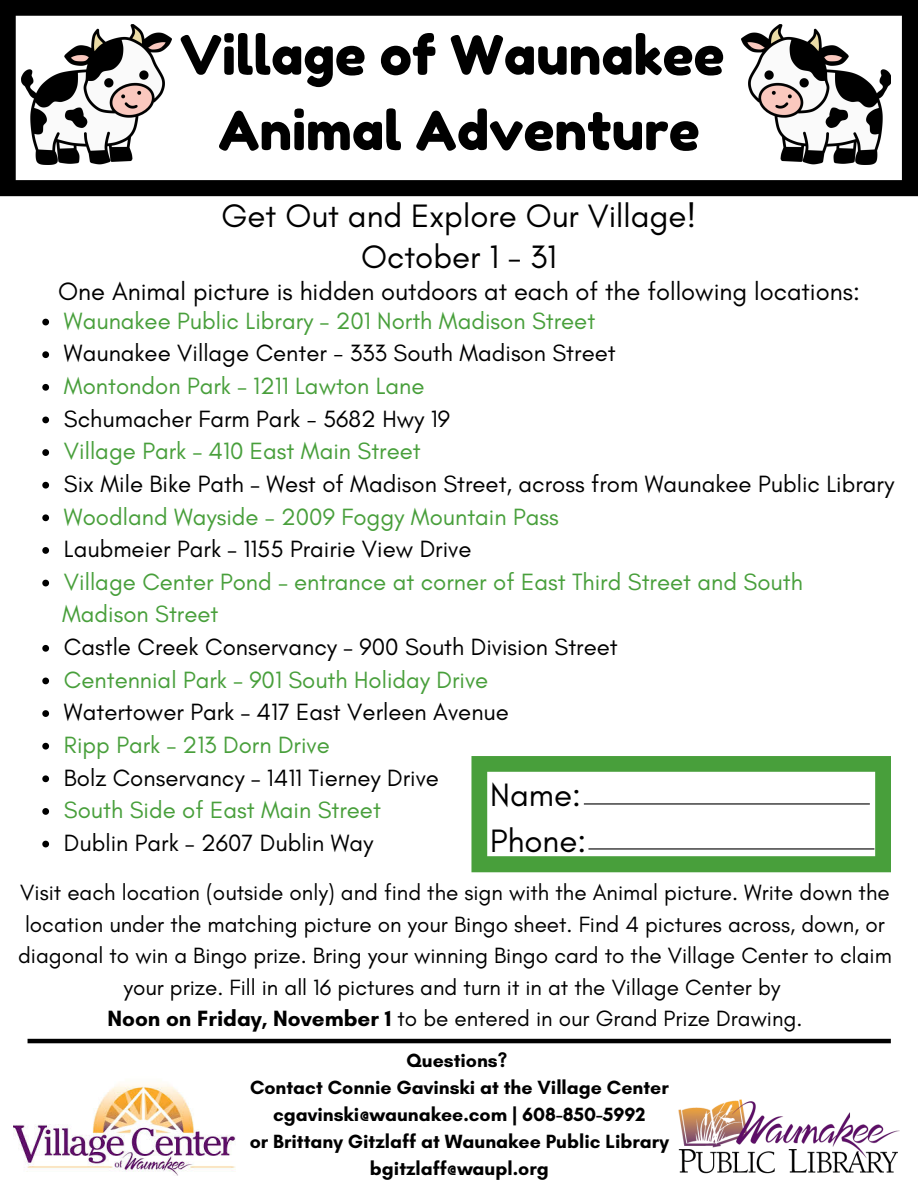
<style>
.page{position:relative;width:918px;height:1188px;background:#fff}
.page>*{position:absolute;margin:0;border:0;box-sizing:border-box;transform-origin:0 0}
.t1{font:54px/75.3px "Fredoka One";color:#000;text-align:center}
.t2{font:33px/41.7px "Glacial Indifference";color:#000;text-align:center}
.t3{font:25.5px "Glacial Indifference";color:#000}
.t4{font:24px "Glacial Indifference";color:#000}
.t5{font:24px "Glacial Indifference";color:#489f3b}
.t6{font:22.5px/31.5px "Glacial Indifference";color:#000;text-align:center}
.t7{font:700 19.5px/27px "Glacial Indifference";color:#000;text-align:center}
.s1{font-weight:700}
</style>
<div class="page">
<img style="left:13px;top:1084px;width:222px;height:92px">
<img style="left:678px;top:1099px;width:222px;height:75px">
<svg style="left:0;top:0;width:918px;height:196px"></svg>
<svg style="left:42px;top:319px;width:7px;height:6px"></svg>
<svg style="left:42px;top:351px;width:7px;height:7px"></svg>
<svg style="left:42px;top:384px;width:7px;height:7px"></svg>
<svg style="left:42px;top:417px;width:7px;height:6px"></svg>
<svg style="left:42px;top:449px;width:7px;height:7px"></svg>
<svg style="left:42px;top:482px;width:7px;height:7px"></svg>
<svg style="left:42px;top:514px;width:7px;height:7px"></svg>
<svg style="left:42px;top:547px;width:7px;height:7px"></svg>
<svg style="left:42px;top:580px;width:7px;height:6px"></svg>
<svg style="left:42px;top:645px;width:7px;height:7px"></svg>
<svg style="left:42px;top:678px;width:7px;height:6px"></svg>
<svg style="left:42px;top:710px;width:7px;height:7px"></svg>
<svg style="left:42px;top:743px;width:7px;height:7px"></svg>
<svg style="left:42px;top:775px;width:7px;height:7px"></svg>
<svg style="left:42px;top:808px;width:7px;height:7px"></svg>
<svg style="left:42px;top:841px;width:7px;height:6px"></svg>
<svg style="left:471px;top:756px;width:420px;height:116px"></svg>
<hr style="left:28px;top:1039px;width:863px;height:4px;background:#000">
<hr style="left:584px;top:803px;width:286px;height:2px;background:#000">
<hr style="left:588px;top:848px;width:286px;height:2px;background:#000">
<img style="left:21px;top:25px;width:150px;height:139px">
<img style="left:742px;top:25px;width:149px;height:139px">
<p class="t1" style="left:180px;top:17px;width:546px">Village of Waunakee<br>Animal Adventure</p>
<p class="t2" style="left:222px;top:194px;width:476px">Get Out and Explore Our Village!<br>October 1 - 31</p>
<p class="t3" style="left:58px;top:276px;width:803px">One Animal picture is hidden outdoors at each of the following locations:</p>
<h3 class="t5" style="left:64px;top:306px;width:533px">Waunakee Public Library – 201 North Madison Street</h3>
<p class="t4" style="left:64px;top:339px;width:553px">Waunakee Village Center - 333 South Madison Street</p>
<p class="t5" style="left:64px;top:371px;width:362px">Montondon Park – 1211 Lawton Lane</p>
<p class="t4" style="left:64px;top:404px;width:387px">Schumacher Farm Park - 5682 Hwy 19</p>
<p class="t5" style="left:64px;top:437px;width:358px">Village Park – 410 East Main Street</p>
<p class="t4" style="left:64px;top:469px;width:832px">Six Mile Bike Path – West of Madison Street, across from Waunakee Public Library</p>
<p class="t5" style="left:64px;top:502px;width:496px">Woodland Wayside – 2009 Foggy Mountain Pass</p>
<p class="t4" style="left:64px;top:534px;width:409px">Laubmeier Park – 1155 Prairie View Drive</p>
<p class="t5" style="left:64px;top:567px;width:740px">Village Center Pond – entrance at corner of East Third Street and South</p>
<p class="t5" style="left:62px;top:600px;width:158px">Madison Street</p>
<h3 class="t4" style="left:64px;top:632px;width:555px">Castle Creek Conservancy – 900 South Division Street</h3>
<p class="t5" style="left:64px;top:665px;width:426px">Centennial Park – 901 South Holiday Drive</p>
<p class="t4" style="left:64px;top:698px;width:446px">Watertower Park – 417 East Verleen Avenue</p>
<p class="t5" style="left:64px;top:730px;width:267px">Ripp Park – 213 Dorn Drive</p>
<p class="t4" style="left:64px;top:763px;width:376px">Bolz Conservancy – 1411 Tierney Drive</p>
<p class="t5" style="left:64px;top:795px;width:318px">South Side of East Main Street</p>
<p class="t4" style="left:64px;top:828px;width:311px">Dublin Park – 2607 Dublin Way</p>
<p class="t2" style="left:490px;top:771px;width:97px;line-height:46.2px;text-align:left">Name:<br>Phone:</p>
<p class="t6" style="left:18px;top:877px;width:875px">Visit each location (outside only) and find the sign with the Animal picture. Write down the location under the matching picture on your Bingo sheet. Find 4 pictures across, down, or diagonal to win a Bingo prize. Bring your winning Bingo card to the Village Center to claim your prize. Fill in all 16 pictures and turn it in at the Village Center by<br><span class="s1">Noon on Friday, November 1</span> to be entered in our Grand Prize Drawing.</p>
<p class="t7" style="left:407px;top:1047px;width:102px">Questions?</p>
<h2 class="t7" style="left:250px;top:1074px;width:420px">Contact Connie Gavinski at the Village Center cgavinski@waunakee.com | 608-850-5992</h2>
<h4 class="t7" style="left:250px;top:1128px;width:421px">or Brittany Gitzlaff at Waunakee Public Library bgitzlaff@waupl.org</h4>
</div>
